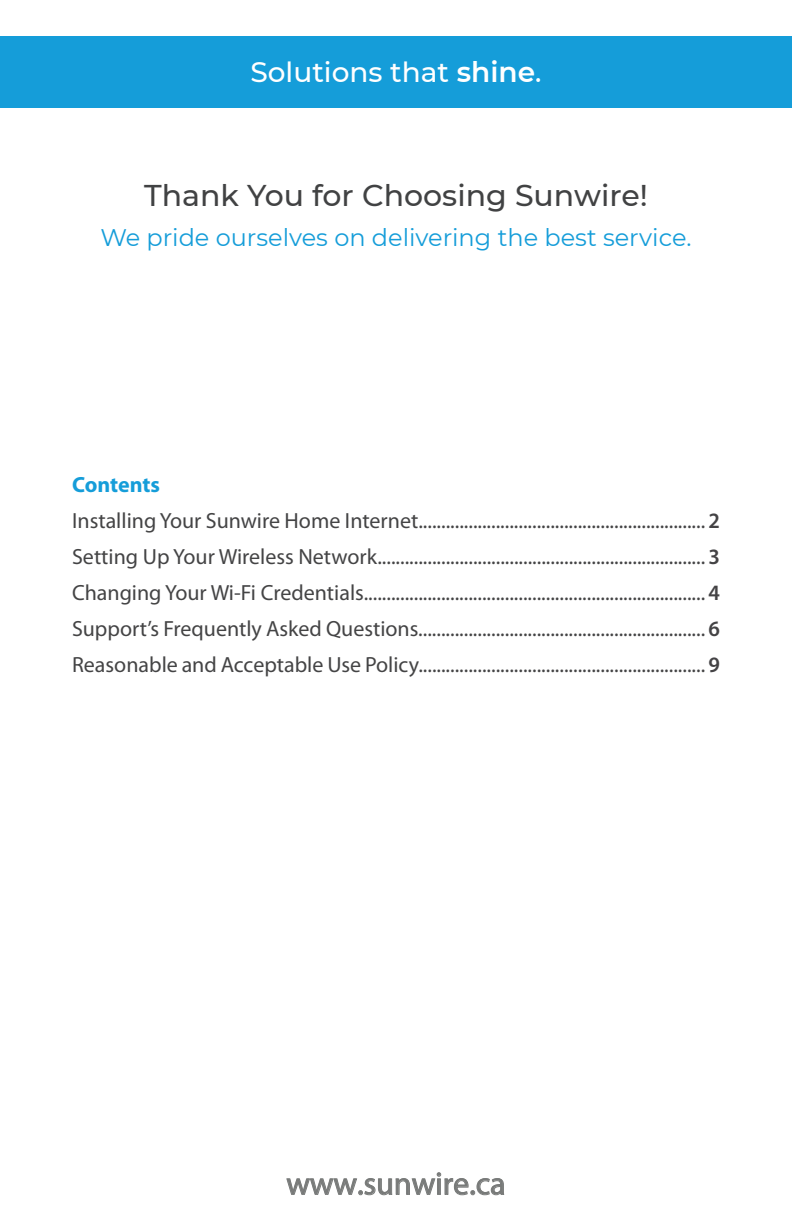
<style>
.page{position:relative;width:792px;height:1224px;background:#fff}
.page>*{position:absolute;margin:0;border:0;box-sizing:border-box;transform-origin:0 0}
.t1{font:32px "Myriad Pro";color:#787a79}
.t2{font:500 30px "Montserrat";color:#414243}
.t3{font:500 28px "Montserrat";color:#fff}
.t4{font:24px "Montserrat";color:#159dd9}
.t5{font:22px/36px "Myriad Pro";color:#444445}
.s1{font-weight:600}
.s2{font-weight:700;color:#159dd9}
.s3{font-weight:600;color:#444345}
</style>
<div class="page">
<div style="left:0;top:36px;width:792px;height:72px;background:#159dd9"></div>
<svg style="left:286px;top:1173px;width:218px;height:23px"></svg>
<p class="t3" style="left:250px;top:53px;width:293px">Solutions that <span class="s1">shine</span>.</p>
<h2 class="t2" style="left:144px;top:174px;width:505px">Thank You for Choosing Sunwire!</h2>
<p class="t4" style="left:100px;top:221px;width:593px">We pride ourselves on delivering the best service.</p>
<p class="t5" style="left:72px;top:466px;width:649px"><span class="s2">Contents<br></span>Installing Your Sunwire Home Internet...............................................................<span class="s3">2<br></span>Setting Up Your Wireless Network........................................................................<span class="s3">3<br></span>Changing Your Wi-Fi Credentials...........................................................................<span class="s3">4<br></span>Support’s Frequently Asked Questions...............................................................<span class="s3">6<br></span>Reasonable and Acceptable Use Policy...............................................................<span class="s3">9</span></p>
<h1 class="t1" style="left:286px;top:1164px;width:221px">www.sunwire.ca</h1>
</div>
